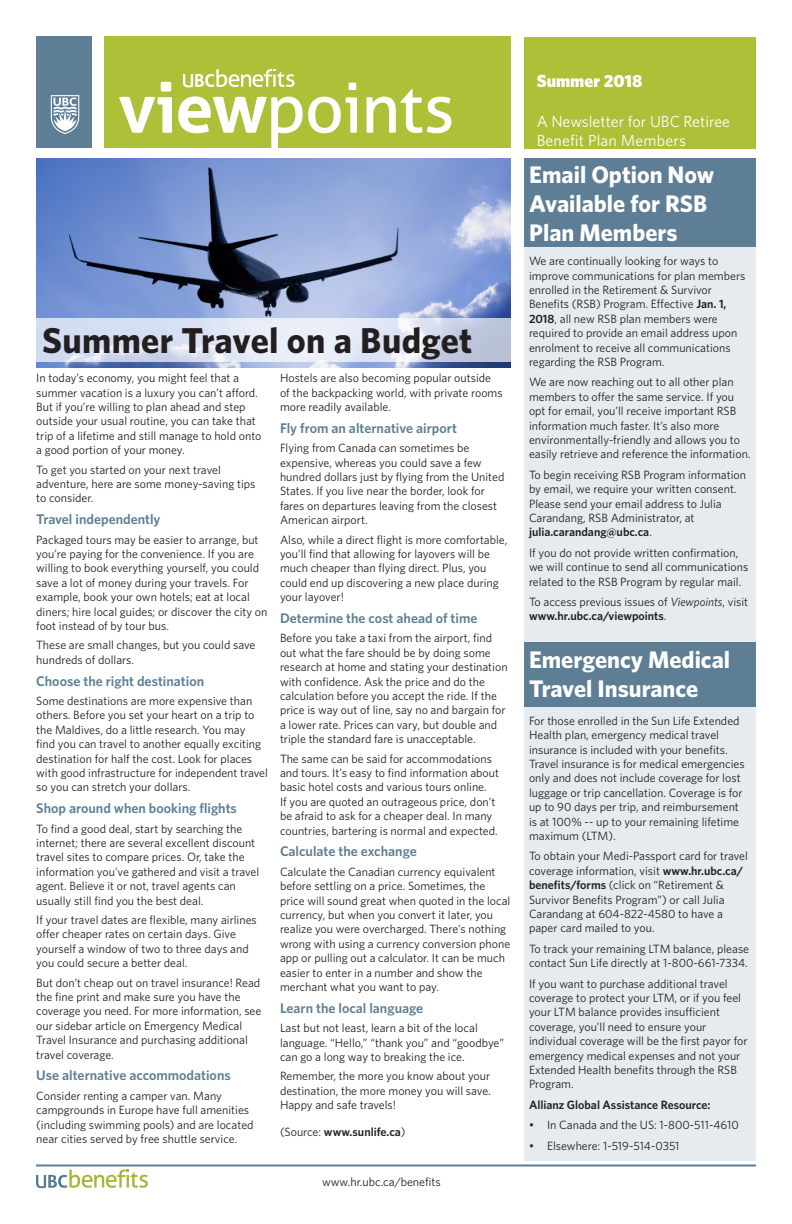
<style>
.page{position:relative;width:792px;height:1224px;background:#fff}
.page>*{position:absolute;margin:0;border:0;box-sizing:border-box;transform-origin:0 0}
.Headline__2_-_Black{font:700 36px "Whitney";letter-spacing:.01em;color:#231f20}
.Subhead_-_White_-_Me{font:700 24px/28.8px "Whitney";color:#fff}
.t1{font:900 17.5px "Whitney";color:#fff}
.t2{font:16px/19.2px "Whitney";color:#fff}
.t3{font:600 14px "Whitney";color:#5d7e95}
.t4{font:12px/14.4px "Whitney";color:#231f20}
.t5{font:600 12px "Whitney";color:#231f20}
.s1{font-weight:400}
.s2{font-weight:600}
.s3{font-style:italic}
</style>
<div class="page">
<div style="left:524px;top:158px;width:232px;height:1003px;background:#e6ebef"></div>
<div style="left:104px;top:36px;width:408px;height:112px;background:#adc037"></div>
<div style="left:524px;top:37px;width:232px;height:112px;background:#adc037"></div>
<div style="left:36px;top:36px;width:56px;height:112px;background:#5d7e95"></div>
<svg style="left:119px;top:82px;width:53px;height:51px"></svg>
<svg style="left:367px;top:89px;width:84px;height:44px"></svg>
<svg style="left:178px;top:69px;width:179px;height:79px"></svg>
<svg style="left:51px;top:95px;width:28px;height:39px"></svg>
<div style="left:524px;top:158px;width:232px;height:89px;background:#5d7e95"></div>
<svg style="left:36px;top:1170px;width:112px;height:18px"></svg>
<hr style="left:36px;top:1164px;width:720px;height:2px;background:#5d7e95">
<div style="left:524px;top:642px;width:232px;height:65px;background:#5d7e95"></div>
<img style="left:36px;top:158px;width:475px;height:209px">
<svg style="left:36px;top:319px;width:475px;height:43px;background:#d9e0f0"></svg>
<p class="Headline__2_-_Black" style="left:42px;top:317px;width:432px">Summer Travel on a Budget</p>
<p class="t4" style="left:36px;top:371px;width:227px">In today’s economy, you might feel that a summer vacation is a luxury you can’t afford.<br>But if you’re willing to plan ahead and step outside your usual routine, you can take that trip of a lifetime and still manage to hold onto a good portion of your money.</p>
<p class="t4" style="left:36px;top:462px;width:221px">To get you started on your next travel adventure, here are some money-saving tips to consider.</p>
<p class="t3" style="left:36px;top:510px;width:126px">Travel independently</p>
<p class="t4" style="left:36px;top:532px;width:233px">Packaged tours may be easier to arrange, but you’re paying for the convenience. If you are willing to book everything yourself, you could save a lot of money during your travels. For example, book your own hotels; eat at local diners; hire local guides; or discover the city on foot instead of by tour bus.</p>
<p class="t4" style="left:36px;top:638px;width:221px">These are small changes, but you could save hundreds of dollars.</p>
<p class="t3" style="left:36px;top:671px;width:169px">Choose the right destination</p>
<p class="t4" style="left:36px;top:693px;width:233px">Some destinations are more expensive than others. Before you set your heart on a trip to the Maldives, do a little research. You may<br>find you can travel to another equally exciting destination for half the cost. Look for places with good infrastructure for independent travel so you can stretch your dollars.</p>
<p class="t3" style="left:36px;top:799px;width:202px">Shop around when booking flights</p>
<p class="t4" style="left:36px;top:821px;width:225px">To find a good deal, start by searching the internet; there are several excellent discount travel sites to compare prices. Or, take the information you’ve gathered and visit a travel agent. Believe it or not, travel agents can usually still find you the best deal.</p>
<p class="t4" style="left:36px;top:912px;width:222px">If your travel dates are flexible, many airlines offer cheaper rates on certain days. Give yourself a window of two to three days and you could secure a better deal.</p>
<p class="t4" style="left:36px;top:975px;width:227px">But don’t cheap out on travel insurance! Read the fine print and make sure you have the coverage you need. For more information, see our sidebar article on Emergency Medical Travel Insurance and purchasing additional travel coverage.</p>
<p class="t3" style="left:36px;top:1066px;width:196px">Use alternative accommodations</p>
<p class="t4" style="left:36px;top:1088px;width:219px">Consider renting a camper van. Many campgrounds in Europe have full amenities (including swimming pools) and are located near cities served by free shuttle service.</p>
<p class="t4" style="left:280px;top:371px;width:224px">Hostels are also becoming popular outside of the backpacking world, with private rooms more readily available.</p>
<p class="t3" style="left:280px;top:419px;width:178px">Fly from an alternative airport</p>
<p class="t4" style="left:280px;top:441px;width:226px">Flying from Canada can sometimes be expensive, whereas you could save a few hundred dollars just by flying from the United States. If you live near the border, look for fares on departures leaving from the closest American airport.</p>
<p class="t4" style="left:280px;top:532px;width:229px">Also, while a direct flight is more comfortable, you’ll find that allowing for layovers will be much cheaper than flying direct. Plus, you could end up discovering a new place during your layover!</p>
<p class="t3" style="left:280px;top:609px;width:199px">Determine the cost ahead of time</p>
<p class="t4" style="left:280px;top:631px;width:229px">Before you take a taxi from the airport, find out what the fare should be by doing some research at home and stating your destination with confidence. Ask the price and do the calculation before you accept the ride. If the price is way out of line, say no and bargain for a lower rate. Prices can vary, but double and triple the standard fare is unacceptable.</p>
<p class="t4" style="left:280px;top:751px;width:221px">The same can be said for accommodations and tours. It’s easy to find information about basic hotel costs and various tours online.<br>If you are quoted an outrageous price, don’t be afraid to ask for a cheaper deal. In many countries, bartering is normal and expected.</p>
<p class="t3" style="left:280px;top:842px;width:138px">Calculate the exchange</p>
<p class="t4" style="left:280px;top:864px;width:232px">Calculate the Canadian currency equivalent before settling on a price. Sometimes, the price will sound great when quoted in the local currency, but when you convert it later, you realize you were overcharged. There’s nothing wrong with using a currency conversion phone app or pulling out a calculator. It can be much easier to enter in a number and show the merchant what you want to pay.</p>
<p class="t3" style="left:280px;top:999px;width:145px">Learn the local language</p>
<p class="t4" style="left:280px;top:1021px;width:226px">Last but not least, learn a bit of the local language. “Hello,” “thank you” and “goodbye” can go a long way to breaking the ice.</p>
<p class="t4" style="left:280px;top:1069px;width:212px;text-align:justify">Remember, the more you know about your destination, the more money you will save.<br>Happy and safe travels!</p>
<p class="t5" style="left:280px;top:1123px;width:127px"><span class="s1">(Source:</span> www.sunlife.ca<span class="s1">)</span></p>
<p class="t4" style="left:322px;top:1174px;width:120px">www.hr.ubc.ca/benefits</p>
<p class="t1" style="left:537px;top:70px;width:107px">Summer 2018</p>
<p class="t2" style="left:537px;top:111px;width:195px">A Newsletter for UBC Retiree<br>Benefit Plan Members</p>
<p class="Subhead_-_White_-_Me" style="left:529px;top:160px;width:186px">Email Option Now<br>Available for RSB<br>Plan Members</p>
<p class="t4" style="left:529px;top:254px;width:218px">We are continually looking for ways to improve communications for plan members enrolled in the Retirement &amp; Survivor Benefits (RSB) Program. Effective <span class="s2">Jan. 1, 2018</span>, all new RSB plan members were required to provide an email address upon enrolment to receive all communications regarding the RSB Program.</p>
<p class="t4" style="left:529px;top:375px;width:223px">We are now reaching out to all other plan members to offer the same service. If you opt for email, you’ll receive important RSB information much faster. It’s also more environmentally-friendly and allows you to easily retrieve and reference the information.</p>
<p class="t4" style="left:529px;top:467px;width:219px">To begin receiving RSB Program information by email, we require your written consent.<br>Please send your email address to Julia Carandang, RSB Administrator, at <span class="s2">julia.carandang@ubc.ca</span>.</p>
<p class="t4" style="left:529px;top:545px;width:221px">If you do not provide written confirmation, we will continue to send all communications related to the RSB Program by regular mail.</p>
<p class="t4" style="left:529px;top:594px;width:221px">To access previous issues of <span class="s3">Viewpoints</span>, visit <span class="s2">www.hr.ubc.ca/viewpoints</span>.</p>
<p class="Subhead_-_White_-_Me" style="left:529px;top:645px;width:203px">Emergency Medical<br>Travel Insurance</p>
<p class="t4" style="left:529px;top:713px;width:217px">For those enrolled in the Sun Life Extended Health plan, emergency medical travel insurance is included with your benefits.<br>Travel insurance is for medical emergencies only and does not include coverage for lost luggage or trip cancellation. Coverage is for up to 90 days per trip, and reimbursement is at 100% -- up to your remaining lifetime maximum (LTM).</p>
<p class="t4" style="left:529px;top:849px;width:220px">To obtain your Medi-Passport card for travel coverage information, visit <span class="s2">www.hr.ubc.ca/ benefits/forms</span> (click on “Retirement &amp; Survivor Benefits Program”) or call Julia Carandang at 604-822-4580 to have a paper card mailed to you.</p>
<p class="t4" style="left:529px;top:941px;width:222px">To track your remaining LTM balance, please contact Sun Life directly at 1-800-661-7334.</p>
<p class="t4" style="left:529px;top:976px;width:220px">If you want to purchase additional travel coverage to protect your LTM, or if you feel your LTM balance provides insufficient coverage, you’ll need to ensure your individual coverage will be the first payor for emergency medical expenses and not your Extended Health benefits through the RSB Program.</p>
<p class="t5" style="left:529px;top:1097px;width:183px">Allianz Global Assistance Resource:</p>
<p class="t4" style="left:529px;top:1118px;width:211px">• In Canada and the US: 1-800-511-4610</p>
<p class="t4" style="left:529px;top:1138px;width:152px">• Elsewhere: 1-519-514-0351</p>
</div>
